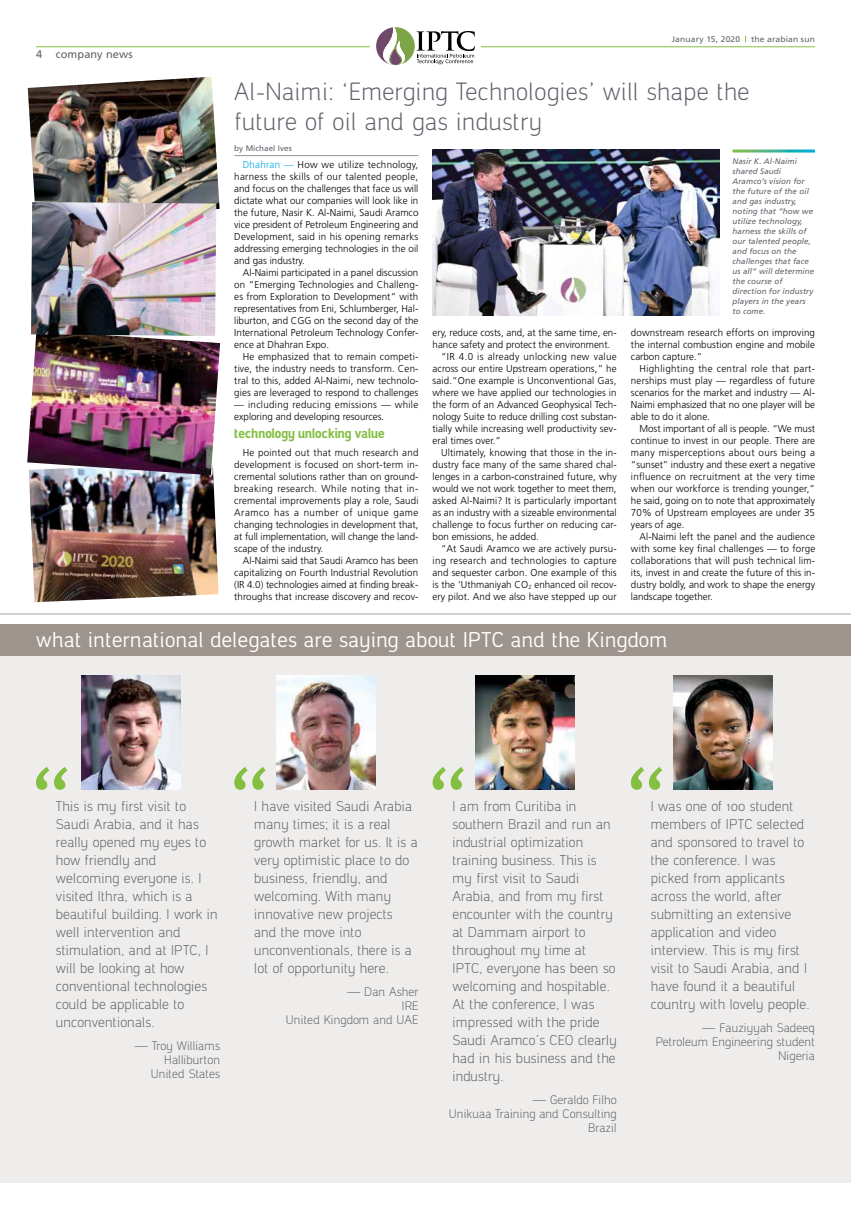
<style>
.page{position:relative;width:851px;height:1219px;background:#fff}
.page>*{position:absolute;margin:0;border:0;box-sizing:border-box;transform-origin:0 0}
.t1{font:300 28px/30px "Manifapro";letter-spacing:.02em;color:#5f636a}
.t2{font:24px "Manifapro";letter-spacing:.02em;color:#fff}
.t3{font:300 16px/18px "Manifapro";letter-spacing:.01em;color:#5f636a}
.t4{font:700 15px "Manifapro";color:#83bf41}
.t5{font:300 14px/14px "Manifapro";letter-spacing:.01em;color:#5f636a;text-align:right}
.t6{font:11px "Frutiger LT Std";letter-spacing:.01em;color:#5f636a}
.t7{font:300 10px/12px "Frutiger LT Std";letter-spacing:.005em;color:#000;text-align:justify}
.t8{font:300 10px "Frutiger LT Std";letter-spacing:.03em;color:#000}
.t9{font:8.2px "Frutiger LT Std";letter-spacing:.02em;color:#5f636a;scale:1.04 1}
.t10{font:italic 8px/10px "Frutiger LT Std";letter-spacing:.01em;color:#5f636a}
.t11{font:8px "Frutiger LT Std";letter-spacing:.01em;color:#5f636a}
.s1{color:#00aae2}
</style>
<div class="page">
<div style="left:0;top:624px;width:850px;height:559px;background:#efedeb"></div>
<div style="left:0;top:624px;width:850px;height:32px;background:#9e948e"></div>
<svg style="left:36px;top:767px;width:31px;height:23px"></svg>
<svg style="left:234px;top:767px;width:31px;height:23px"></svg>
<svg style="left:432px;top:767px;width:32px;height:23px"></svg>
<svg style="left:630px;top:767px;width:32px;height:23px"></svg>
<img style="left:82px;top:676px;width:99px;height:113px">
<img style="left:277px;top:676px;width:99px;height:113px">
<img style="left:475px;top:676px;width:99px;height:113px">
<img style="left:673px;top:676px;width:99px;height:113px">
<img style="left:432px;top:150px;width:287px;height:166px">
<hr style="left:0;top:614px;width:850px;height:1px;background:#a7a9ac">
<img style="left:28px;top:77px;width:191px;height:133px">
<img style="left:29px;top:475px;width:189px;height:127px">
<img style="left:27px;top:336px;width:193px;height:139px">
<img style="left:31px;top:202px;width:185px;height:134px">
<hr style="left:234px;top:155px;width:184px;height:1px;background:#939598">
<hr style="left:36px;top:46px;width:778px;height:1px;background:#83bf41">
<div style="left:370px;top:18px;width:110px;height:54px;background:#fff"></div>
<svg style="left:376px;top:27px;width:99px;height:38px"></svg>
<p class="t6" style="left:36px;top:47px;width:98px">4 company news</p>
<p class="t9" style="left:671px;top:35px;width:67px">January 15, 2020</p>
<p class="t9" style="left:751px;top:35px;width:63px">the arabian sun</p>
<h1 class="t1" style="left:234px;top:72px;width:516px">Al-Naimi: ‘Emerging Technologies’ will shape the future of oil and gas industry</h1>
<p class="t10" style="left:732px;top:156px;width:83px">Nasir K. Al-Naimi shared Saudi<br>Aramco’s vision for the future of the oil and gas industry, noting that “how we utilize technology, harness the skills of our talented people, and focus on the challenges that face us all” will determine the course of direction for industry players in the years to come.</p>
<p class="t11" style="left:234px;top:143px;width:59px">by Michael Ives</p>
<p class="t7" style="left:234px;top:159px;width:186px;text-indent:9px"><span class="s1">Dhahran —</span> How we utilize technology, harness the skills of our talented people, and focus on the challenges that face us will dictate what our companies will look like in the future, Nasir K. Al-Naimi, Saudi Aramco vice president of Petroleum Engineering and Development, said in his opening remarks addressing emerging technologies in the oil and gas industry.</p>
<p class="t7" style="left:234px;top:267px;width:185px;text-indent:9px">Al-Naimi participated in a panel discussion on “Emerging Technologies and Challeng&shy;es from Exploration to Development” with representatives from Eni, Schlumberger, Hal&shy;liburton, and CGG on the second day of the International Petroleum Technology Confer&shy;ence at Dhahran Expo.</p>
<p class="t7" style="left:234px;top:351px;width:185px;text-indent:9px">He emphasized that to remain competi&shy;tive, the industry needs to transform. Cen&shy;tral to this, added Al-Naimi, new technolo&shy;gies are leveraged to respond to challenges</p>
<p class="t7" style="left:234px;top:399px;width:185px">— including reducing emissions — while exploring and developing resources.</p>
<h3 class="t4" style="left:234px;top:419px;width:152px">technology unlocking value</h3>
<p class="t7" style="left:234px;top:447px;width:186px;text-indent:9px">He pointed out that much research and development is focused on short-term in&shy;cremental solutions rather than on ground&shy;breaking research. While noting that in&shy;cremental improvements play a role, Saudi Aramco has a number of unique game changing technologies in development that, at full implementation, will change the land&shy;scape of the industry.</p>
<p class="t7" style="left:234px;top:555px;width:185px;text-indent:9px">Al-Naimi said that Saudi Aramco has been capitalizing on Fourth Industrial Revolution (IR 4.0) technologies aimed at finding break&shy;throughs that increase discovery and recov-</p>
<p class="t7" style="left:631px;top:327px;width:186px">downstream research efforts on improving the internal combustion engine and mobile carbon capture.”</p>
<p class="t7" style="left:631px;top:363px;width:185px;text-indent:9px">Highlighting the central role that part&shy;nerships must play — regardless of future scenarios for the market and industry — Al-Naimi emphasized that no one player will be able to do it alone.</p>
<p class="t7" style="left:631px;top:423px;width:186px;text-indent:9px">Most important of all is people. “We must continue to invest in our people. There are many misperceptions about ours being a “sunset” industry and these exert a negative influence on recruitment at the very time when our workforce is trending younger,” he said, going on to note that approximately 70% of Upstream employees are under 35 years of age.</p>
<p class="t7" style="left:631px;top:531px;width:186px;text-indent:9px">Al-Naimi left the panel and the audience with some key final challenges — to forge collaborations that will push technical lim&shy;its, invest in and create the future of this in&shy;dustry boldly, and work to shape the energy landscape together.</p>
<p class="t7" style="left:432px;top:327px;width:185px">ery, reduce costs, and, at the same time, en-</p>
<p class="t7" style="left:432px;top:339px;width:179px">hance safety and protect the environment.</p>
<p class="t8" style="left:441px;top:351px;width:177px">“IR 4.0 is already unlocking new value</p>
<p class="t7" style="left:432px;top:363px;width:185px">across our entire Upstream operations,” he</p>
<p class="t7" style="left:432px;top:375px;width:185px">said.“One example is Unconventional Gas,</p>
<p class="t7" style="left:432px;top:387px;width:185px">where we have applied our technologies in</p>
<p class="t7" style="left:432px;top:399px;width:185px">the form of an Advanced Geophysical Tech-</p>
<p class="t7" style="left:432px;top:411px;width:185px">nology Suite to reduce drilling cost substan-</p>
<p class="t7" style="left:432px;top:423px;width:185px">tially while increasing well productivity sev-</p>
<p class="t7" style="left:432px;top:435px;width:70px">eral times over.”</p>
<p class="t7" style="left:441px;top:447px;width:177px">Ultimately, knowing that those in the in-</p>
<p class="t7" style="left:432px;top:459px;width:185px">dustry face many of the same shared chal-</p>
<p class="t7" style="left:432px;top:471px;width:185px">lenges in a carbon-constrained future, why</p>
<p class="t7" style="left:432px;top:483px;width:185px">would we not work together to meet them,</p>
<p class="t7" style="left:432px;top:495px;width:185px">asked Al-Naimi? It is particularly important</p>
<p class="t7" style="left:432px;top:507px;width:185px">as an industry with a sizeable environmental</p>
<p class="t7" style="left:432px;top:519px;width:185px">challenge to focus further on reducing car-</p>
<p class="t7" style="left:432px;top:531px;width:108px">bon emissions, he added.</p>
<p class="t7" style="left:441px;top:543px;width:177px">“At Saudi Aramco we are actively pursu-</p>
<p class="t8" style="left:432px;top:555px;width:186px">ing research and technologies to capture</p>
<p class="t7" style="left:432px;top:567px;width:185px">and sequester carbon. One example of this</p>
<p class="t7" style="left:432px;top:579px;width:185px">is the ‘Uthmaniyah CO<sub>2</sub> enhanced oil recov-</p>
<p class="t7" style="left:432px;top:591px;width:185px">ery pilot. And we also have stepped up our</p>
<h2 class="t2" style="left:36px;top:617px;width:632px">what international delegates are saying about IPTC and the Kingdom</h2>
<p class="t3" style="left:56px;top:794px;width:163px">This is my first visit to<br>Saudi Arabia, and it has really opened my eyes to how friendly and welcoming everyone is. I visited Ithra, which is a beautiful building. I work in well intervention and stimulation, and at IPTC, I will be looking at how conventional technologies could be applicable to unconventionals.</p>
<h3 class="t5" style="left:134px;top:1036px;width:87px">— Troy Williams<br>Halliburton<br>United States</h3>
<p class="t3" style="left:254px;top:794px;width:165px">I have visited Saudi Arabia many times; it is a real growth market for us. It is a very optimistic place to do business, friendly, and welcoming. With many innovative new projects and the move into unconventionals, there is a lot of opportunity here.</p>
<h3 class="t5" style="left:286px;top:982px;width:134px">— Dan Asher<br>IRE<br>United Kingdom and UAE</h3>
<p class="t3" style="left:452px;top:794px;width:166px">I am from Curitiba in southern Brazil and run an industrial optimization training business. This is my first visit to Saudi<br>Arabia, and from my first encounter with the country at Dammam airport to throughout my time at<br>IPTC, everyone has been so welcoming and hospitable.<br>At the conference, I was impressed with the pride<br>Saudi Aramco’s CEO clearly had in his business and the industry.</p>
<h3 class="t5" style="left:448px;top:1090px;width:169px">— Geraldo Filho<br>Unikuaa Training and Consulting<br>Brazil</h3>
<p class="t3" style="left:650px;top:794px;width:160px">I was one of 100 student members of IPTC selected and sponsored to travel to the conference. I was picked from applicants across the world, after submitting an extensive application and video interview. This is my first visit to Saudi Arabia, and I have found it a beautiful country with lovely people.</p>
<h3 class="t5" style="left:655px;top:1018px;width:161px">— Fauziyyah Sadeeq<br>Petroleum Engineering student<br>Nigeria</h3>
</div>
